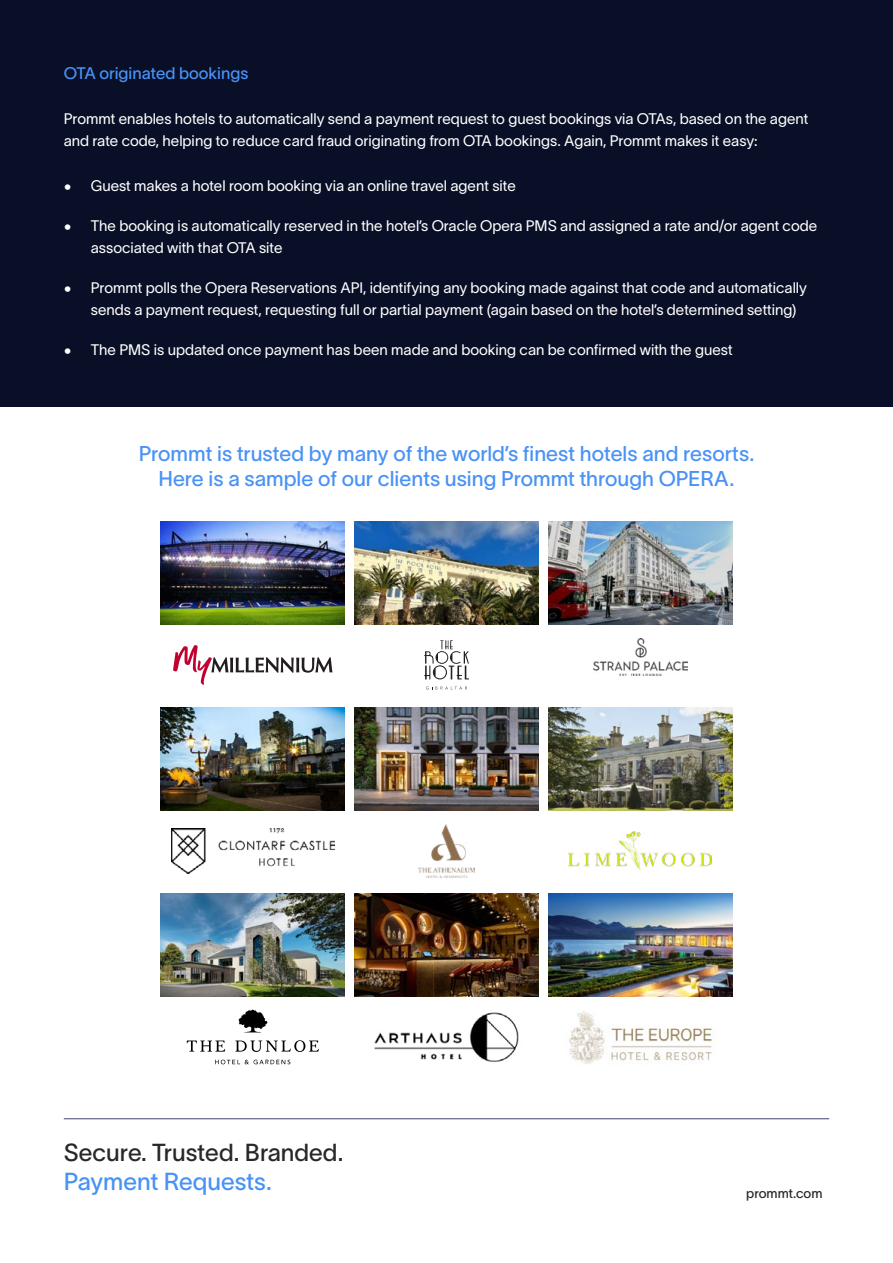
<style>
.page{position:relative;width:893px;height:1263px;background:#fff}
.page>*{position:absolute;margin:0;border:0;box-sizing:border-box;transform-origin:0 0}
.t1{font:24.15px "TWK Lausanne 400";color:#282827}
.t2{font:24.15px "TWK Lausanne 400";color:#4992f5}
.t3{font:21px/25.2px "TWK Lausanne 400";color:#4992f5;text-align:center}
.t4{font:16.5px "TWK Lausanne 400";color:#4992f5}
.t5{font:15px/22.5px "TWK Lausanne 300";color:#fff}
.t6{font:13.35px "TWK Lausanne 400";color:#282827}
</style>
<div class="page">
<div style="left:0;top:0;width:893px;height:406px;background:#080f26"></div>
<hr style="left:64px;top:1118px;width:765px;height:1px;background:#404276">
<img style="left:161px;top:521px;width:184px;height:104px">
<svg style="left:173px;top:645px;width:159px;height:40px"></svg>
<img style="left:354px;top:521px;width:185px;height:104px">
<svg style="left:424px;top:640px;width:45px;height:39px"></svg>
<svg style="left:426px;top:686px;width:41px;height:3px"></svg>
<img style="left:548px;top:521px;width:184px;height:104px">
<img style="left:593px;top:639px;width:94px;height:37px">
<img style="left:161px;top:707px;width:184px;height:104px">
<img style="left:171px;top:828px;width:163px;height:46px">
<img style="left:354px;top:707px;width:185px;height:104px">
<img style="left:419px;top:825px;width:55px;height:52px">
<img style="left:548px;top:707px;width:184px;height:104px">
<img style="left:569px;top:831px;width:143px;height:40px">
<img style="left:161px;top:893px;width:184px;height:104px">
<svg style="left:239px;top:1009px;width:28px;height:23px"></svg>
<svg style="left:187px;top:1040px;width:132px;height:12px"></svg>
<svg style="left:215px;top:1060px;width:75px;height:4px"></svg>
<img style="left:354px;top:893px;width:185px;height:104px">
<img style="left:374px;top:1012px;width:145px;height:50px">
<img style="left:548px;top:893px;width:184px;height:104px">
<img style="left:569px;top:1011px;width:144px;height:53px">
<p class="t4" style="left:64px;top:61px;width:186px">OTA originated bookings</p>
<p class="t5" style="left:64px;top:106px;width:746px">Prommt enables hotels to automatically send a payment request to guest bookings via OTAs, based on the agent and rate code, helping to reduce card fraud originating from OTA bookings. Again, Prommt makes it easy:</p>
<p class="t5" style="left:64px;top:174px;width:454px">• Guest makes a hotel room booking via an online travel agent site</p>
<p class="t5" style="left:91px;top:213px;width:728px;text-indent:-27px">• The booking is automatically reserved in the hotel’s Oracle Opera PMS and assigned a rate and/or agent code associated with that OTA site</p>
<p class="t5" style="left:91px;top:275px;width:718px;text-indent:-27px">• Prommt polls the Opera Reservations API, identifying any booking made against that code and automatically sends a payment request, requesting full or partial payment (again based on the hotel’s determined setting)</p>
<p class="t5" style="left:64px;top:337px;width:670px">• The PMS is updated once payment has been made and booking can be confirmed with the guest</p>
<h2 class="t3" style="left:139px;top:439px;width:617px">Prommt is trusted by many of the world’s finest hotels and resorts.<br>Here is a sample of our clients using Prommt through OPERA.</h2>
<h1 class="t1" style="left:64px;top:1135px;width:281px">Secure. Trusted. Branded.</h1>
<h1 class="t2" style="left:64px;top:1164px;width:210px">Payment Requests.</h1>
<p class="t6" style="left:746px;top:1184px;width:78px">prommt.com</p>
</div>
